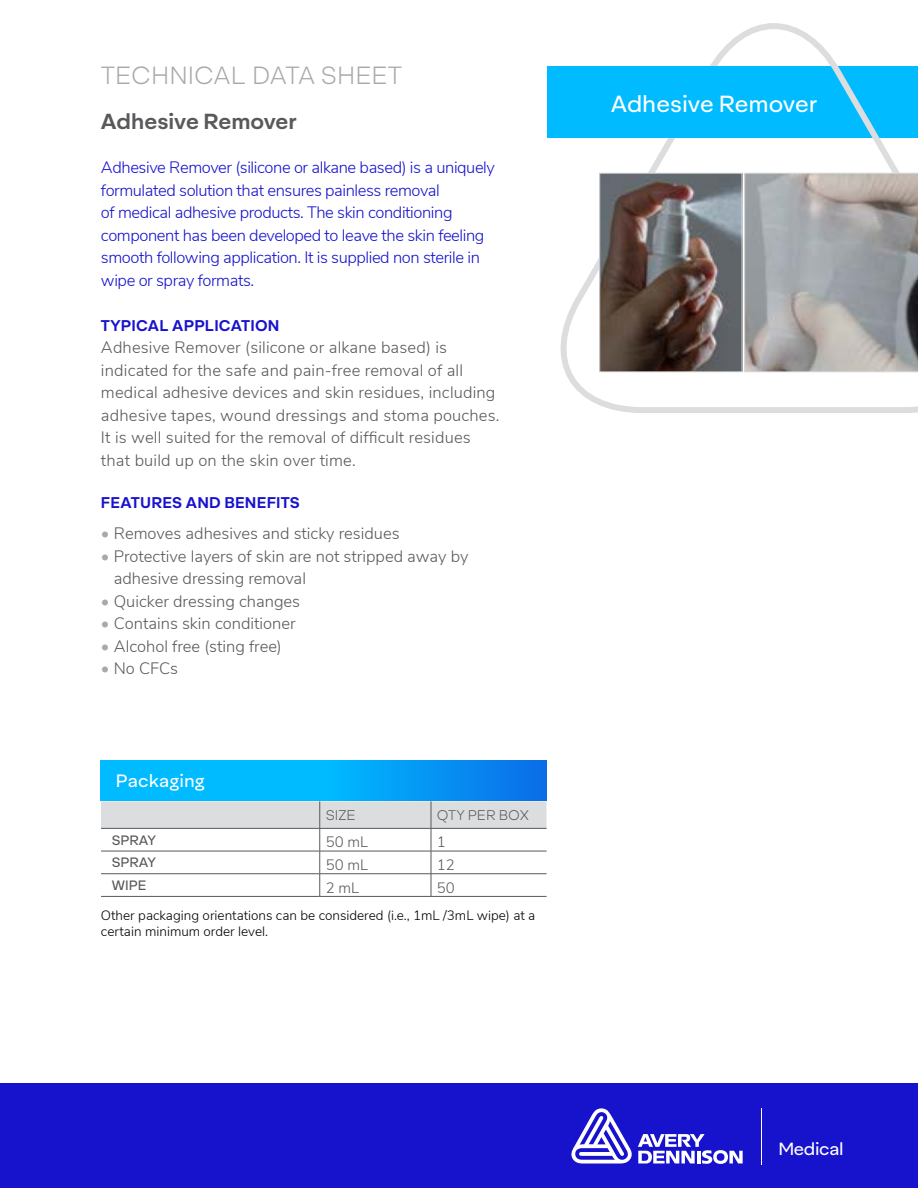
<style>
.page{position:relative;width:918px;height:1188px;background:#fff}
.page>*{position:absolute;margin:0;border:0;box-sizing:border-box;transform-origin:0 0}
.t1{font:300 24px "Aktifo A";color:#a7a9ac}
.t2{font:22.5px "Aktifo A";color:#fff}
.t3{font:600 21px "Aktifo A";color:#58595b}
.t4{font:17.25px "Aktifo A";letter-spacing:.01em;color:#fff}
.t5{font:16.95px "Aktifo A";letter-spacing:-.02em;color:#fff}
.t6{font:300 16.5px/22.5px "Nunito Sans";letter-spacing:.01em;color:#58595b}
.t7{font:300 16.5px/22.5px "Nunito Sans";letter-spacing:-.025em;color:#1712cc}
.t8{font:600 15px "Aktifo A";letter-spacing:.01em;color:#1712cc}
.t9{font:300 15px "Nunito Sans";color:#58595b}
.t10{font:300 13.5px/16.2px "Nunito Sans";color:#000}
.t11{font:300 13.5px "Aktifo A";color:#58595b}
.t12{font:13.2px "Aktifo A";color:#58595b}
.s1{color:#a7a9ac}
</style>
<div class="page">
<div style="left:0;top:1083px;width:918px;height:105px;background:#1712cc"></div>
<svg style="left:560px;top:23px;width:358px;height:390px"></svg>
<div style="left:547px;top:66px;width:195px;height:72px;background:#0bf"></div>
<hr style="left:761px;top:1108px;width:1px;height:57px;background:#fff">
<svg style="left:638px;top:1134px;width:105px;height:30px"></svg>
<svg style="left:571px;top:1108px;width:61px;height:56px"></svg>
<svg style="left:744px;top:173px;width:174px;height:199px;background:#a4a4a5"></svg>
<img style="left:601px;top:175px;width:139px;height:195px">
<div style="left:599px;top:173px;width:143px;height:199px;border:1px solid #dcddde"></div>
<hr style="left:101px;top:896px;width:219px;height:1px;background:#58595b">
<svg style="left:101px;top:801px;width:446px;height:95px"></svg>
<hr style="left:320px;top:828px;width:111px;height:1px;background:#58595b">
<hr style="left:431px;top:828px;width:116px;height:1px;background:#58595b">
<hr style="left:320px;top:851px;width:111px;height:1px;background:#58595b">
<hr style="left:431px;top:851px;width:116px;height:1px;background:#58595b">
<hr style="left:320px;top:873px;width:111px;height:1px;background:#58595b">
<hr style="left:431px;top:873px;width:116px;height:1px;background:#58595b">
<hr style="left:320px;top:896px;width:111px;height:1px;background:#58595b">
<hr style="left:431px;top:896px;width:116px;height:1px;background:#58595b">
<svg style="left:101px;top:760px;width:446px;height:41px;background:#02a7f9"></svg>
<h1 class="t1" style="left:101px;top:61px;width:302px">TECHNICAL DATA SHEET</h1>
<p class="t3" style="left:101px;top:107px;width:197px">Adhesive Remover</p>
<p class="t7" style="left:101px;top:155px;width:395px">Adhesive Remover (silicone or alkane based) is a uniquely formulated solution that ensures painless removal<br>of medical adhesive products. The skin conditioning component has been developed to leave the skin feeling smooth following application. It is supplied non sterile in wipe or spray formats.</p>
<p class="t8" style="left:101px;top:315px;width:180px">TYPICAL APPLICATION</p>
<p class="t6" style="left:101px;top:335px;width:400px">Adhesive Remover (silicone or alkane based) is indicated for the safe and pain-free removal of all medical adhesive devices and skin residues, including adhesive tapes, wound dressings and stoma pouches.<br>It is well suited for the removal of difficult residues that build up on the skin over time.</p>
<p class="t8" style="left:101px;top:492px;width:200px">FEATURES AND BENEFITS</p>
<p class="t6" style="left:101px;top:521px;width:300px"><span class="s1">•</span> Removes adhesives and sticky residues</p>
<p class="t6" style="left:114px;top:544px;width:356px;text-indent:-13px"><span class="s1">•</span> Protective layers of skin are not stripped away by adhesive dressing removal</p>
<p class="t6" style="left:101px;top:589px;width:201px"><span class="s1">•</span> Quicker dressing changes</p>
<p class="t6" style="left:101px;top:611px;width:196px"><span class="s1">•</span> Contains skin conditioner</p>
<p class="t6" style="left:101px;top:634px;width:182px"><span class="s1">•</span> Alcohol free (sting free)</p>
<p class="t6" style="left:101px;top:656px;width:78px"><span class="s1">•</span> No CFCs</p>
<p class="t4" style="left:116px;top:770px;width:90px">Packaging</p>
<p class="t11" style="left:326px;top:807px;width:31px">SIZE</p>
<p class="t11" style="left:437px;top:807px;width:94px">QTY PER BOX</p>
<p class="t12" style="left:112px;top:831px;width:46px">SPRAY</p>
<p class="t9" style="left:326px;top:831px;width:44px">50 mL</p>
<p class="t9" style="left:437px;top:831px;width:10px">1</p>
<p class="t12" style="left:112px;top:854px;width:46px">SPRAY</p>
<p class="t9" style="left:326px;top:854px;width:44px">50 mL</p>
<p class="t9" style="left:437px;top:854px;width:19px">12</p>
<p class="t12" style="left:112px;top:877px;width:36px">WIPE</p>
<p class="t9" style="left:326px;top:877px;width:35px">2 mL</p>
<p class="t9" style="left:437px;top:877px;width:19px">50</p>
<p class="t10" style="left:101px;top:906px;width:436px">Other packaging orientations can be considered (i.e., 1mL /3mL wipe) at a certain minimum order level.</p>
<h2 class="t2" style="left:611px;top:90px;width:208px">Adhesive Remover</h2>
<p class="t5" style="left:778px;top:1138px;width:67px">Medical</p>
</div>
